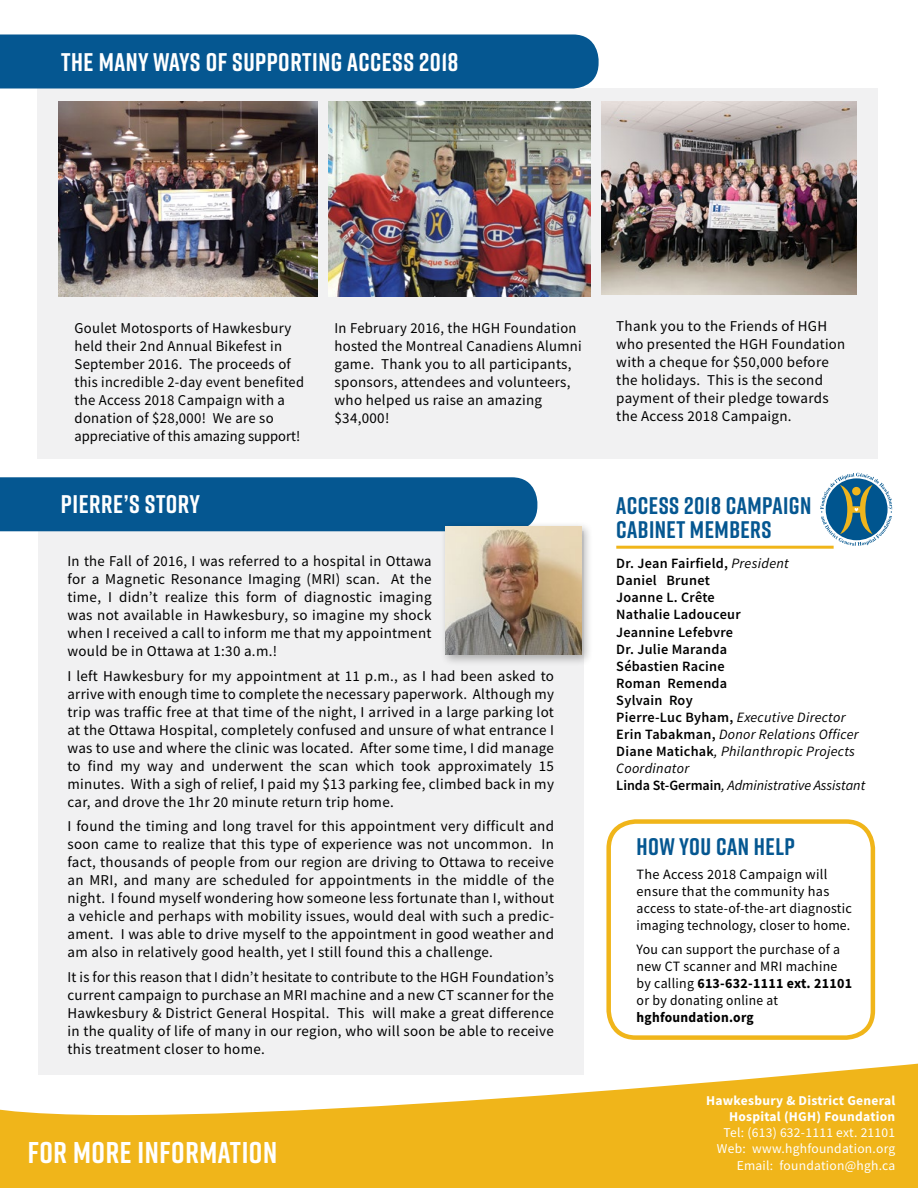
<style>
.page{position:relative;width:918px;height:1188px;background:#fff}
.page>*{position:absolute;margin:0;border:0;box-sizing:border-box;transform-origin:0 0}
.t1{font:700 30px "Rift";letter-spacing:.02em;color:#fff}
.t2{font:700 25.5px "Rift";letter-spacing:.02em;color:#fff}
.t3{font:700 24px/24px "Rift";letter-spacing:.02em;color:#055791}
.t4{font:15px/18px "Source Sans Pro";letter-spacing:.02em;color:#000;text-align:justify}
.t5{font:600 14.25px/17.1px "Source Sans Pro";letter-spacing:.02em;color:#000}
.t6{font:14.25px/17.1px "Source Sans Pro";letter-spacing:.02em;color:#000}
.t7{font:700 14.25px "Source Sans Pro";letter-spacing:.02em;color:#000;scale:.95 1}
.t8{font:13.5px/16.2px "Source Sans Pro";letter-spacing:.02em;color:#fff;text-align:right}
.t9{font:700 13.5px/16.2px "Source Sans Pro";letter-spacing:.02em;color:#fff;text-align:right}
.s1{font-weight:400;font-style:italic}
.s2{font-weight:700}
</style>
<div class="page">
<svg style="left:0;top:1063px;width:918px;height:125px;fill:#f0b51a"></svg>
<div style="left:38px;top:531px;width:546px;height:544px;background:#f1f1f2"></div>
<div style="left:0;top:477px;width:537px;height:54px;background:#055791"></div>
<div style="left:606px;top:819px;width:269px;height:221px;border:4px solid #f0b51a;border-radius:27px"></div>
<div style="left:37px;top:88px;width:841px;height:371px;background:#f1f1f2"></div>
<div style="left:0;top:34px;width:599px;height:54px;background:#055791"></div>
<img style="left:58px;top:102px;width:260px;height:194px">
<img style="left:328px;top:102px;width:262px;height:194px">
<img style="left:601px;top:102px;width:256px;height:193px">
<svg style="left:820px;top:473px;width:72px;height:73px"></svg>
<hr style="left:616px;top:546px;width:218px;height:3px;background:#f0b51a">
<div style="left:440px;top:521px;width:153px;height:146px;background:#000;opacity:.3"></div>
<img style="left:445px;top:526px;width:136px;height:129px">
<h2 class="t2" style="left:61px;top:43px;width:399px">THE MANY WAYS OF SUPPORTING ACCESS 2018</h2>
<p class="t4" style="left:75px;top:319px;width:231px;text-align:left">Goulet Motosports of Hawkesbury held their 2nd Annual Bikefest in September 2016. The proceeds of this incredible 2-day event benefited the Access 2018 Campaign with a donation of $28,000! We are so appreciative of this amazing support!</p>
<p class="t4" style="left:334px;top:319px;width:249px;text-align:left">In February 2016, the HGH Foundation hosted the Montreal Canadiens Alumni game. Thank you to all participants, sponsors, attendees and volunteers, who helped us raise an amazing $34,000!</p>
<p class="t4" style="left:616px;top:317px;width:230px;text-align:left">Thank you to the Friends of HGH who presented the HGH Foundation with a cheque for $50,000 before the holidays. This is the second payment of their pledge towards the Access 2018 Campaign.</p>
<h2 class="t2" style="left:61px;top:486px;width:141px">PIERRE’S STORY</h2>
<p class="t4" style="left:67px;top:552px;width:366px">In the Fall of 2016, I was referred to a hospital in Ottawa for a Magnetic Resonance Imaging (MRI) scan. At the time, I didn’t realize this form of diagnostic imaging was not available in Hawkesbury, so imagine my shock when I received a call to inform me that my appointment would be in Ottawa at 1:30 a.m.!</p>
<p class="t4" style="left:67px;top:667px;width:488px">I left Hawkesbury for my appointment at 11 p.m., as I had been asked to arrive with enough time to complete the necessary paperwork. Although my trip was traffic free at that time of the night, I arrived in a large parking lot at the Ottawa Hospital, completely confused and unsure of what entrance I was to use and where the clinic was located. After some time, I did manage to find my way and underwent the scan which took approximately 15 minutes. With a sigh of relief, I paid my $13 parking fee, climbed back in my car, and drove the 1hr 20 minute return trip home.</p>
<p class="t4" style="left:67px;top:817px;width:488px">I found the timing and long travel for this appointment very difficult and soon came to realize that this type of experience was not uncommon. In fact, thousands of people from our region are driving to Ottawa to receive an MRI, and many are scheduled for appointments in the middle of the night. I found myself wondering how someone less fortunate than I, without a vehicle and perhaps with mobility issues, would deal with such a predic&shy;ament. I was able to drive myself to the appointment in good weather and am also in relatively good health, yet I still found this a challenge.</p>
<p class="t4" style="left:67px;top:968px;width:488px">It is for this reason that I didn’t hesitate to contribute to the HGH Foundation’s current campaign to purchase an MRI machine and a new CT scanner for the Hawkesbury &amp; District General Hospital. This will make a great difference in the quality of life of many in our region, who will soon be able to receive this treatment closer to home.</p>
<h1 class="t1" style="left:28px;top:1131px;width:251px">FOR MORE INFORMATION</h1>
<h3 class="t3" style="left:616px;top:493px;width:197px">ACCESS 2018 CAMPAIGN<br>CABINET MEMBERS</h3>
<p class="t5" style="left:616px;top:555px;width:251px">Dr. Jean Fairfield, <span class="s1">President<br></span>Daniel Brunet<br>Joanne L. Crête<br>Nathalie Ladouceur<br>Jeannine Lefebvre<br>Dr. Julie Maranda<br>Sébastien Racine<br>Roman Remenda<br>Sylvain Roy<br>Pierre-Luc Byham, <span class="s1">Executive Director<br></span>Erin Tabakman, <span class="s1">Donor Relations Officer<br></span>Diane Matichak<span class="s1">, Philanthropic Projects<br>Coordinator<br></span>Linda St-Germain<span class="s1">, Administrative Assistant</span></p>
<h3 class="t3" style="left:637px;top:834px;width:160px">HOW YOU CAN HELP</h3>
<p class="t6" style="left:637px;top:866px;width:217px">The Access 2018 Campaign will ensure that the community has access to state-of-the-art diagnostic imaging technology, closer to home.</p>
<p class="t6" style="left:637px;top:941px;width:217px">You can support the purchase of a new CT scanner and MRI machine by calling <span class="s2">613-632-1111 ext. 21101 </span>or by donating online at</p>
<p class="t7" style="left:637px;top:1008px;width:125px">hghfoundation.org</p>
<p class="t9" style="left:706px;top:1092px;width:191px">Hawkesbury &amp; District General<br>Hospital (HGH) Foundation</p>
<p class="t8" style="left:717px;top:1125px;width:180px">Tel: (613) 632-1111 ext. 21101<br>Web: www.hghfoundation.org<br>Email: foundation@hgh.ca</p>
</div>
